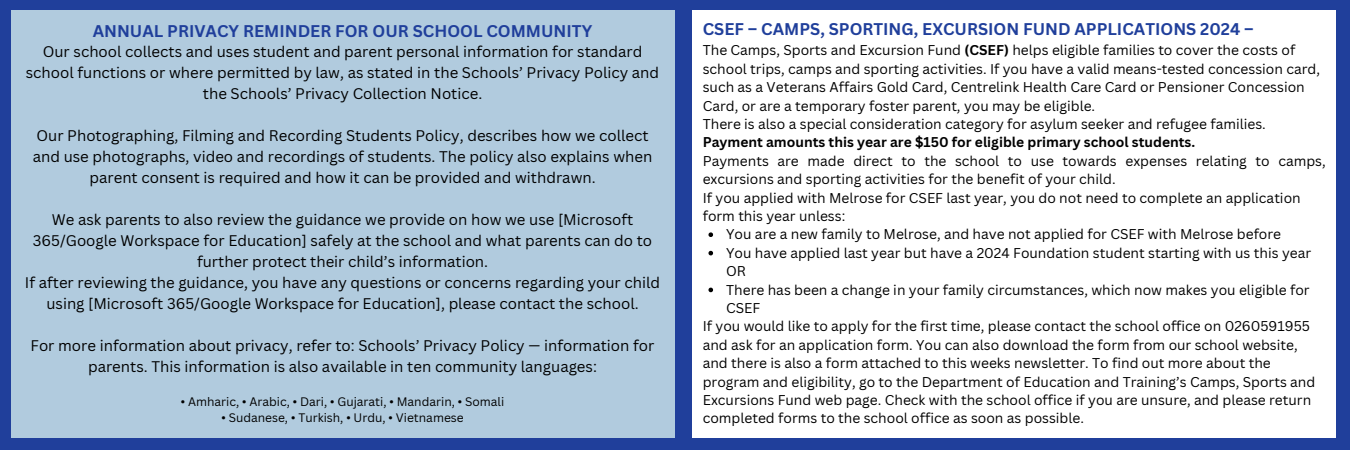
<style>
.page{position:relative;width:1350px;height:450px;background:#203f9b}
.page>*{position:absolute;margin:0;border:0;box-sizing:border-box;transform-origin:0 0}
.t1{font:700 16.5px "Canva Sans";color:#203f9b}
.t2{font:15px/21px "Canva Sans";color:#000;text-align:center}
.t3{font:13.8px/18.3px "Canva Sans";color:#000}
.t4{font:12px "Canva Sans";color:#000}
.s1{font-weight:700}
</style>
<div class="page">
<div style="left:11px;top:10px;width:664px;height:428px;background:#b1cbde"></div>
<div style="left:692px;top:10px;width:644px;height:428px;background:#fff"></div>
<svg style="left:708px;top:232px;width:5px;height:5px"></svg>
<svg style="left:708px;top:251px;width:5px;height:4px"></svg>
<svg style="left:708px;top:288px;width:5px;height:4px"></svg>
<p class="t1" style="left:93px;top:19px;width:501px">ANNUAL PRIVACY REMINDER FOR OUR SCHOOL COMMUNITY</p>
<p class="t2" style="left:26px;top:40px;width:635px">Our school collects and uses student and parent personal information for standard school functions or where permitted by law, as stated in the Schools’ Privacy Policy and the Schools’ Privacy Collection Notice.</p>
<p class="t2" style="left:33px;top:124px;width:621px">Our Photographing, Filming and Recording Students Policy, describes how we collect and use photographs, video and recordings of students. The policy also explains when parent consent is required and how it can be provided and withdrawn.</p>
<p class="t2" style="left:25px;top:208px;width:637px">We ask parents to also review the guidance we provide on how we use [Microsoft 365/Google Workspace for Education] safely at the school and what parents can do to further protect their child’s information.<br>If after reviewing the guidance, you have any questions or concerns regarding your child using [Microsoft 365/Google Workspace for Education], please contact the school.</p>
<p class="t2" style="left:31px;top:334px;width:625px">For more information about privacy, refer to: Schools’ Privacy Policy — information for parents. This information is also available in ten community languages:</p>
<p class="t4" style="left:181px;top:393px;width:325px">• Amharic, • Arabic, • Dari, • Gujarati, • Mandarin, • Somali</p>
<p class="t4" style="left:221px;top:409px;width:244px">• Sudanese, • Turkish, • Urdu, • Vietnamese</p>
<h1 class="t1" style="left:703px;top:17px;width:553px">CSEF – CAMPS, SPORTING, EXCURSION FUND APPLICATIONS 2024 –</h1>
<h1 class="t3" style="left:703px;top:41px;width:625px">The Camps, Sports and Excursion Fund <span class="s1">(CSEF)</span> helps eligible families to cover the costs of school trips, camps and sporting activities. If you have a valid means-tested concession card, such as a Veterans Affairs Gold Card, Centrelink Health Care Card or Pensioner Concession Card, or are a temporary foster parent, you may be eligible.<br>There is also a special consideration category for asylum seeker and refugee families.<br><span class="s1">Payment amounts this year are $150 for eligible primary school students.<br></span>Payments are made direct to the school to use towards expenses relating to camps, excursions and sporting activities for the benefit of your child.<br>If you applied with Melrose for CSEF last year, you do not need to complete an application form this year unless:</h1>
<p class="t3" style="left:726px;top:225px;width:556px">You are a new family to Melrose, and have not applied for CSEF with Melrose before</p>
<p class="t3" style="left:726px;top:243px;width:587px">You have applied last year but have a 2024 Foundation student starting with us this year<br>OR</p>
<p class="t3" style="left:726px;top:280px;width:585px">There has been a change in your family circumstances, which now makes you eligible for<br>CSEF</p>
<h1 class="t3" style="left:703px;top:317px;width:614px">If you would like to apply for the first time, please contact the school office on 0260591955 and ask for an application form. You can also download the form from our school website, and there is also a form attached to this weeks newsletter. To find out more about the program and eligibility, go to the Department of Education and Training’s Camps, Sports and Excursions Fund web page. Check with the school office if you are unsure, and please return completed forms to the school office as soon as possible.</h1>
</div>
